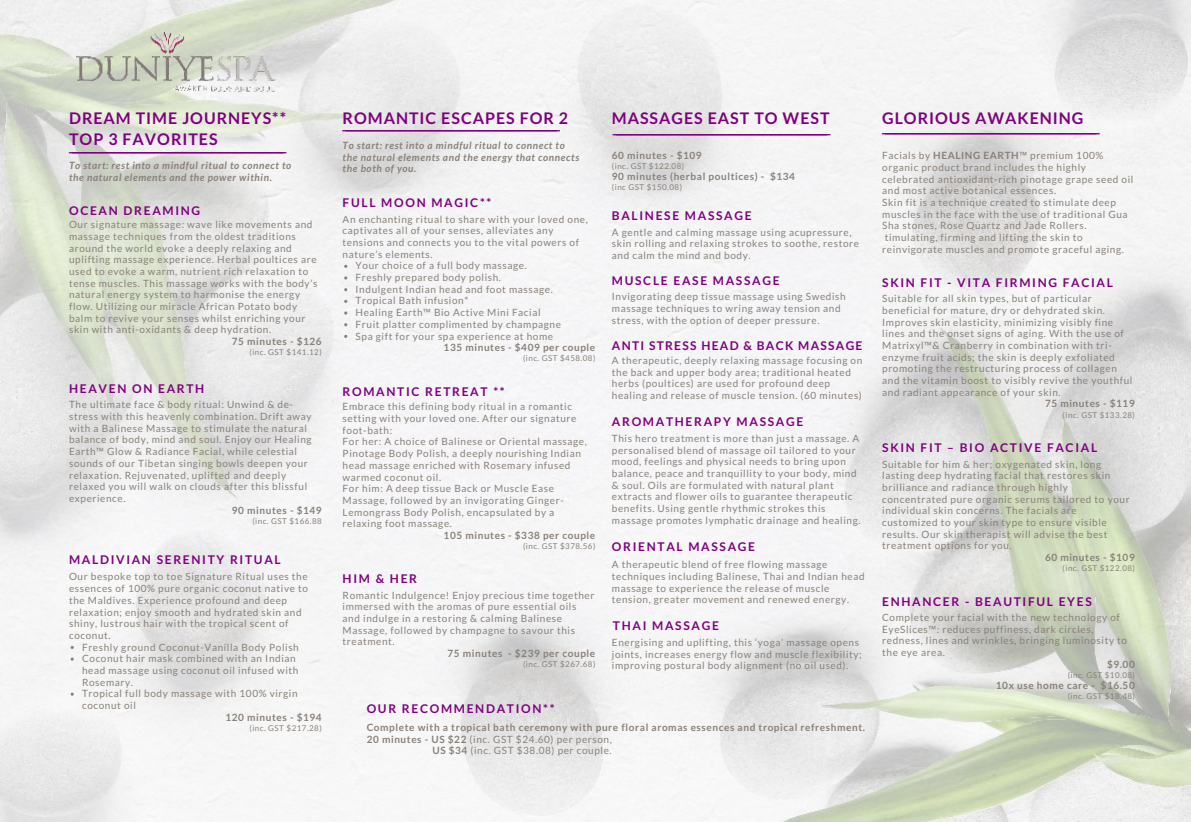
<style>
.page{position:relative;width:1191px;height:822px;background:#fff}
.page>*{position:absolute;margin:0;border:0;box-sizing:border-box;transform-origin:0 0}
.t1{font:700 16px/20.2px "Lato";letter-spacing:.06em;color:#7f007f}
.t2{font:700 12px "Lato";letter-spacing:.14em;color:#7f007f}
.t3{font:700 12px "Lato";letter-spacing:.105em;color:#7f007f}
.t4{font:10px/11.7px "Lato";letter-spacing:.06em;color:#888179}
.t5{font:700 10px "Lato";letter-spacing:.06em;color:#888179}
.t6{font:italic 700 10px/11.7px "Lato";letter-spacing:.06em;color:#888179}
.t7{font:8px "Lato";letter-spacing:.06em;color:#888179}
.s1{font-family:"Noto Sans"}
.s2{font-weight:700}
.s3{font-family:"Noto Sans";font-weight:700}
</style>
<div class="page">
<img style="left:0;top:0;width:1190px;height:822px">
<img style="left:52px;top:7px;width:247px;height:108px">
<svg style="left:344px;top:276px;width:3px;height:4px"></svg>
<svg style="left:344px;top:311px;width:3px;height:4px"></svg>
<h1 class="t1" style="left:69px;top:108px;width:218px">DREAM TIME JOURNEYS**<br>TOP 3 FAVORITES</h1>
<h1 class="t1" style="left:69px;top:135px;width:219px">_____________________________________________________________________</h1>
<p class="t6" style="left:69px;top:160px;width:224px">To start: rest into a mindful ritual to connect to the natural elements and the power within.</p>
<p class="t2" style="left:69px;top:204px;width:133px">OCEAN DREAMING</p>
<p class="t4" style="left:69px;top:219px;width:250px">Our signature massage: wave like movements and massage techniques from the oldest traditions around the world evoke a deeply relaxing and uplifting massage experience. Herbal poultices are used to evoke a warm, nutrient rich relaxation to tense muscles. This massage works with the body’s natural energy system to harmonise the energy flow. Utilizing our miracle African Potato body balm to revive your senses whilst enriching your skin with anti-oxidants &amp; deep hydration.</p>
<p class="t5" style="left:232px;top:336px;width:91px">75 minutes - $126</p>
<p class="t7" style="left:249px;top:348px;width:74px">(inc. GST $141.12)</p>
<p class="t2" style="left:69px;top:382px;width:137px">HEAVEN ON EARTH</p>
<p class="t4" style="left:69px;top:399px;width:244px">The ultimate face &amp; body ritual: Unwind &amp; de&shy;stress with this heavenly combination. Drift away with a Balinese Massage to stimulate the natural balance of body, mind and soul. Enjoy our Healing Earth<span class="s1">™</span> Glow &amp; Radiance Facial, while celestial sounds of our Tibetan singing bowls deepen your relaxation. Rejuvenated, uplifted and deeply relaxed you will walk on clouds after this blissful experience.</p>
<p class="t5" style="left:232px;top:504px;width:91px">90 minutes - $149</p>
<p class="t7" style="left:252px;top:516px;width:71px">(inc. GST $166.88</p>
<p class="t2" style="left:69px;top:553px;width:213px">MALDIVIAN SERENITY RITUAL</p>
<p class="t4" style="left:69px;top:571px;width:240px">Our bespoke top to toe Signature Ritual uses the essences of 100% pure organic coconut native to the Maldives. Experience profound and deep relaxation; enjoy smooth and hydrated skin and shiny, lustrous hair with the tropical scent of coconut.</p>
<p class="t4" style="left:82px;top:641px;width:218px">Freshly ground Coconut-Vanilla Body Polish<br>Coconut hair mask combined with an Indian head massage using coconut oil infused with<br>Rosemary.<br>Tropical full body massage with 100% virgin coconut oil</p>
<p class="t5" style="left:225px;top:711px;width:98px">120 minutes - $194</p>
<p class="t7" style="left:249px;top:723px;width:74px">(inc. GST $217.28)</p>
<h1 class="t1" style="left:342px;top:108px;width:227px">ROMANTIC ESCAPES FOR 2</h1>
<h1 class="t1" style="left:342px;top:113px;width:219px">_____________________________________________________________________</h1>
<p class="t6" style="left:342px;top:140px;width:238px">To start: rest into a mindful ritual to connect to the natural elements and the energy that connects the both of you.</p>
<p class="t2" style="left:342px;top:196px;width:150px">FULL MOON MAGIC**</p>
<p class="t4" style="left:342px;top:213px;width:246px">An enchanting ritual to share with your loved one, captivates all of your senses, alleviates any tensions and connects you to the vital powers of nature’s elements.</p>
<p class="t4" style="left:355px;top:260px;width:207px">Your choice of a full body massage.<br>Freshly prepared body polish.<br>Indulgent Indian head and foot massage.<br>Tropical Bath infusion*<br>Healing Earth<span class="s1">™</span> Bio Active Mini Facial Fruit platter complimented by champagne Spa gift for your spa experience at home</p>
<p class="t5" style="left:443px;top:342px;width:153px">135 minutes - $409 per couple</p>
<p class="t7" style="left:523px;top:354px;width:74px">(inc. GST $458.08)</p>
<p class="t2" style="left:342px;top:385px;width:163px">ROMANTIC RETREAT **</p>
<p class="t4" style="left:342px;top:401px;width:246px">Embrace this defining body ritual in a romantic setting with your loved one. After our signature foot-bath:<br>For her: A choice of Balinese or Oriental massage, Pinotage Body Polish, a deeply nourishing Indian head massage enriched with Rosemary infused warmed coconut oil.<br>For him: A deep tissue Back or Muscle Ease Massage, followed by an invigorating Ginger-Lemongrass Body Polish, encapsulated by a relaxing foot massage.</p>
<p class="t5" style="left:443px;top:530px;width:153px">105 minutes - $338 per couple</p>
<p class="t7" style="left:523px;top:542px;width:74px">(inc. GST $378.56)</p>
<p class="t2" style="left:342px;top:572px;width:76px">HIM &amp; HER</p>
<p class="t4" style="left:342px;top:589px;width:253px">Romantic Indulgence! Enjoy precious time together immersed with the aromas of pure essential oils and indulge in a restoring &amp; calming Balinese Massage, followed by champagne to savour this treatment.</p>
<p class="t5" style="left:447px;top:648px;width:149px">75 minutes - $239 per couple</p>
<p class="t7" style="left:523px;top:660px;width:74px">(inc. GST $267.68)</p>
<h1 class="t1" style="left:612px;top:108px;width:219px">MASSAGES EAST TO WEST</h1>
<h1 class="t1" style="left:882px;top:108px;width:203px">GLORIOUS AWAKENING</h1>
<h1 class="t1" style="left:613px;top:117px;width:219px">_____________________________________________________________________</h1>
<h1 class="t1" style="left:882px;top:116px;width:219px">_____________________________________________________________________</h1>
<p class="t5" style="left:612px;top:150px;width:91px">60 minutes - $109</p>
<p class="t7" style="left:612px;top:162px;width:74px">(inc. GST $122.08)</p>
<p class="t5" style="left:612px;top:171px;width:185px">90 minutes (herbal poultices) - $134</p>
<p class="t7" style="left:612px;top:183px;width:72px">(inc GST $150.08)</p>
<p class="t2" style="left:612px;top:209px;width:141px">BALINESE MASSAGE</p>
<p class="t4" style="left:612px;top:226px;width:249px">A gentle and calming massage using acupressure, skin rolling and relaxing strokes to soothe, restore and calm the mind and body.</p>
<p class="t2" style="left:612px;top:274px;width:169px">MUSCLE EASE MASSAGE</p>
<p class="t4" style="left:612px;top:291px;width:235px">Invigorating deep tissue massage using Swedish massage techniques to wring away tension and stress, with the option of deeper pressure.</p>
<p class="t3" style="left:612px;top:339px;width:252px">ANTI STRESS HEAD &amp; BACK MASSAGE</p>
<p class="t4" style="left:612px;top:355px;width:252px">A therapeutic, deeply relaxing massage focusing on the back and upper body area; traditional heated herbs (poultices) are used for profound deep healing and release of muscle tension. (60 minutes)</p>
<p class="t2" style="left:612px;top:414px;width:193px">AROMATHERAPY MASSAGE</p>
<p class="t4" style="left:612px;top:432px;width:250px">This hero treatment is more than just a massage. A personalised blend of massage oil tailored to your mood, feelings and physical needs to bring upon balance, peace and tranquillity to your body, mind &amp; soul. Oils are formulated with natural plant extracts and flower oils to guarantee therapeutic benefits. Using gentle rhythmic strokes this massage promotes lymphatic drainage and healing.</p>
<p class="t2" style="left:612px;top:540px;width:145px">ORIENTAL MASSAGE</p>
<p class="t4" style="left:612px;top:559px;width:254px">A therapeutic blend of free flowing massage techniques including Balinese, Thai and Indian head massage to experience the release of muscle tension, greater movement and renewed energy.</p>
<p class="t2" style="left:613px;top:619px;width:107px">THAI MASSAGE</p>
<p class="t4" style="left:612px;top:637px;width:251px">Energising and uplifting, this ‘yoga’ massage opens joints, increases energy flow and muscle flexibility; improving postural body alignment (no oil used).</p>
<p class="t4" style="left:882px;top:150px;width:253px">Facials by <span class="s2">HEALING EARTH</span><span class="s3">™</span> premium 100% organic product brand includes the highly celebrated antioxidant-rich pinotage grape seed oil and most active botanical essences.<br>Skin fit is a technique created to stimulate deep muscles in the face with the use of traditional Gua Sha stones, Rose Quartz and Jade Rollers. timulating, firming and lifting the skin to reinvigorate muscles and promote graceful aging.</p>
<p class="t2" style="left:882px;top:276px;width:232px">SKIN FIT - VITA FIRMING FACIAL</p>
<p class="t4" style="left:882px;top:293px;width:252px">Suitable for all skin types, but of particular beneficial for mature, dry or dehydrated skin.<br>Improves skin elasticity, minimizing visibly fine lines and the onset signs of aging. With the use of Matrixyl<span class="s1">™</span>&amp; Cranberry in combination with tri&shy;enzyme fruit acids; the skin is deeply exfoliated promoting the restructuring process of collagen and the vitamin boost to visibly revive the youthful and radiant appearance of your skin.</p>
<p class="t5" style="left:1044px;top:398px;width:91px">75 minutes - $119</p>
<p class="t7" style="left:1062px;top:410px;width:74px">(inc. GST $133.28)</p>
<p class="t2" style="left:882px;top:441px;width:216px">SKIN FIT – BIO ACTIVE FACIAL</p>
<p class="t4" style="left:882px;top:458px;width:249px">Suitable for him &amp; her; oxygenated skin, long lasting deep hydrating facial that restores skin brilliance and radiance through highly concentrated pure organic serums tailored to your individual skin concerns. The facials are customized to your skin type to ensure visible results. Our skin therapist will advise the best treatment options for you.</p>
<p class="t5" style="left:1044px;top:552px;width:91px">60 minutes - $109</p>
<p class="t7" style="left:1062px;top:564px;width:74px">(inc. GST $122.08)</p>
<p class="t2" style="left:882px;top:594px;width:211px">ENHANCER - BEAUTIFUL EYES</p>
<p class="t4" style="left:882px;top:611px;width:246px">Complete your facial with the new technology of EyeSlices<span class="s1">™</span>: reduces puffiness, dark circles, redness, lines and wrinkles, bringing luminosity to the eye area.</p>
<p class="t5" style="left:1106px;top:658px;width:29px">$9.00</p>
<p class="t7" style="left:1067px;top:670px;width:69px">(inc. GST $10.08)</p>
<p class="t5" style="left:995px;top:679px;width:140px">10x use home care - $16.50</p>
<p class="t7" style="left:1067px;top:691px;width:69px">(inc. GST $18.48)</p>
<p class="t2" style="left:366px;top:702px;width:189px">OUR RECOMMENDATION**</p>
<p class="t5" style="left:366px;top:722px;width:500px">Complete with a tropical bath ceremony with pure floral aromas essences and tropical refreshment.</p>
<p class="t4" style="left:366px;top:733px;width:247px"><span class="s2">20 minutes - US $22</span> (inc. GST $24.60) per person,</p>
<p class="t4" style="left:432px;top:745px;width:181px"><span class="s2">US $34</span> (inc. GST $38.08) per couple.</p>
</div>
